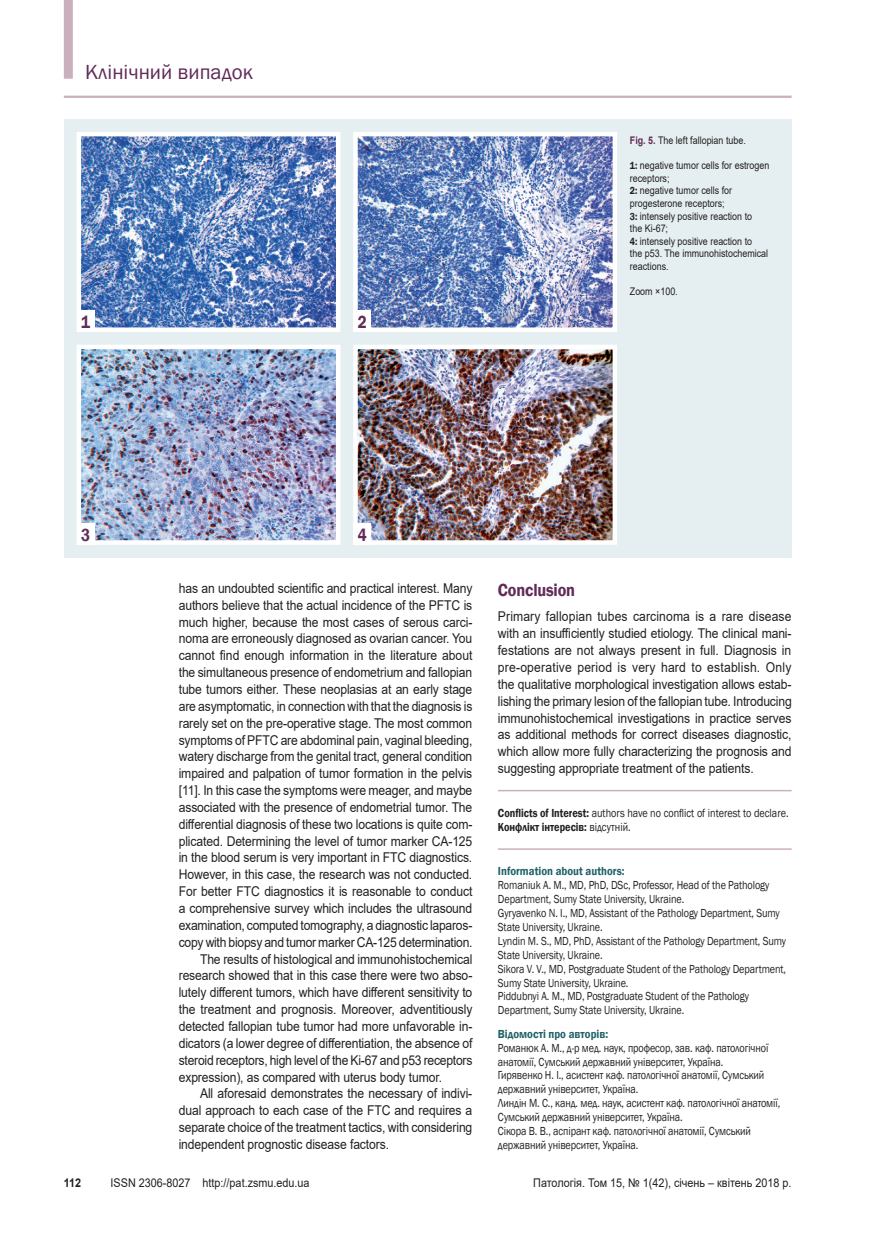
<style>
.page{position:relative;width:881px;height:1234px;background:#fff}
.page>*{position:absolute;margin:0;border:0;box-sizing:border-box;transform-origin:0 0}
.t1{font:21px "Franklin Gothic";color:#612a57}
.nazva{font:600 18px "Franklin Gothic";letter-spacing:-.01em;color:#612a57;scale:.9 1}
.Буква_в_рамке{font:600 18px "Franklin Gothic";color:#612a57;scale:.85 1}
.tecst_1{font:13.5px/16.8px "Arial";letter-spacing:-.015em;color:#231f20;text-align:justify;scale:.9 1}
.tecst{font:13.5px/16.8px "Arial";letter-spacing:-.01em;color:#231f20;text-align:justify;scale:.9 1}
._131{font:12px/14px "Franklin Gothic";letter-spacing:-.01em;color:#231f20;scale:.85 1}
._132{font:12px/14px "Franklin Gothic";color:#231f20;scale:.85 1}
.t2{font:12px "Arial";color:#231f20;scale:.9 1}
._130_line{font:600 12px "Franklin Gothic";color:#216268;scale:.9 1}
._130{font:600 12px "Franklin Gothic";color:#216268;scale:.9 1}
.t3{font:700 12px "Arial";color:#231f20;scale:.9 1}
.примечание{font:10.5px/12.6px "Arial";color:#231f20;scale:.85 1}
.s1{font-weight:700;color:#612a57}
.s2{font-family:"Franklin Gothic";font-weight:600}
.s3{font-weight:600}
</style>
<div class="page">
<hr style="left:64px;top:96px;width:727px;height:2px;background:#cab0bd">
<hr style="left:497px;top:789px;width:294px;height:2px;background:#cab0bd">
<hr style="left:497px;top:848px;width:294px;height:1px;background:#cab0bd">
<div style="left:64px;top:119px;width:727px;height:438px;background:#e5eff1"></div>
<img style="left:77px;top:132px;width:264px;height:200px">
<img style="left:353px;top:132px;width:264px;height:200px">
<img style="left:77px;top:345px;width:264px;height:200px">
<img style="left:353px;top:345px;width:264px;height:200px">
<div style="left:77px;top:311px;width:18px;height:21px;background:#fff"></div>
<div style="left:77px;top:523px;width:18px;height:21px;background:#fff"></div>
<div style="left:353px;top:311px;width:18px;height:21px;background:#fff"></div>
<div style="left:353px;top:523px;width:18px;height:21px;background:#fff"></div>
<div style="left:64px;top:0;width:9px;height:79px;background:#cab0bd"></div>
<h1 class="t1" style="left:85px;top:59px;width:169px">Клінічний випадок</h1>
<p class="Буква_в_рамке" style="left:81px;top:310px;width:12px">1</p>
<p class="Буква_в_рамке" style="left:357px;top:310px;width:12px">2</p>
<p class="примечание" style="left:629px;top:134px;width:138px"><span class="s1">Fig. 5.</span> The left fallopian tube.</p>
<p class="примечание" style="left:629px;top:159px;width:166px"><span class="s2">1:</span> negative tumor cells for estrogen receptors;<br><span class="s2">2:</span> negative tumor cells for progesterone receptors;<br><span class="s2">3:</span> intensely positive reaction to<br>the Ki-67;<br><span class="s2">4:</span> intensely positive reaction to<br>the p53. The immunohistochemical reactions.</p>
<p class="примечание" style="left:629px;top:285px;width:58px">Zoom ×100.</p>
<p class="Буква_в_рамке" style="left:81px;top:523px;width:12px">3</p>
<p class="Буква_в_рамке" style="left:357px;top:523px;width:12px">4</p>
<p class="tecst_1" style="left:179px;top:579px;width:328px">has an undoubted scientific and practical interest. Many authors believe that the actual incidence of the PFTC is much higher, because the most cases of serous carci&shy;noma are erroneously diagnosed as ovarian cancer. You cannot find enough information in the literature about the simultaneous presence of endometrium and fallopian tube tumors either. These neoplasias at an early stage are asymptomatic, in connection with that the diagnosis is rarely set on the pre-operative stage. The most common symptoms of PFTC are abdominal pain, vaginal bleeding, watery discharge from the genital tract, general condition impaired and palpation of tumor formation in the pelvis [11]. In this case the symptoms were meager, and maybe associated with the presence of endometrial tumor. The differential diagnosis of these two locations is quite com&shy;plicated. Determining the level of tumor marker CA-125 in the blood serum is very important in FTC diagnostics.<br>However, in this case, the research was not conducted.<br>For better FTC diagnostics it is reasonable to conduct a comprehensive survey which includes the ultrasound examination, computed tomography, a diagnostic laparos&shy;copy with biopsy and tumor marker CA-125 determination.</p>
<p class="tecst" style="left:179px;top:950px;width:328px;text-indent:21px">The results of histological and immunohistochemical research showed that in this case there were two abso&shy;lutely different tumors, which have different sensitivity to the treatment and prognosis. Moreover, adventitiously detected fallopian tube tumor had more unfavorable in&shy;dicators (a lower degree of differentiation, the absence of steroid receptors, high level of the Ki-67 and p53 receptors expression), as compared with uterus body tumor.</p>
<p class="tecst" style="left:179px;top:1084px;width:327px;text-indent:21px">All aforesaid demonstrates the necessary of indivi&shy;dual approach to each case of the FTC and requires a separate choice of the treatment tactics, with considering independent prognostic disease factors.</p>
<p class="nazva" style="left:497px;top:578px;width:87px">Conclusion</p>
<p class="tecst_1" style="left:497px;top:607px;width:328px">Primary fallopian tubes carcinoma is a rare disease with an insufficiently studied etiology. The clinical mani&shy;festations are not always present in full. Diagnosis in pre-operative period is very hard to establish. Only the qualitative morphological investigation allows estab&shy;lishing the primary lesion of the fallopian tube. Introducing immunohistochemical investigations in practice serves as additional methods for correct diseases diagnostic, which allow more fully characterizing the prognosis and suggesting appropriate treatment of the patients.</p>
<p class="_132" style="left:497px;top:806px;width:343px"><span class="s3">Conflicts of Interest:</span> authors have no conflict of interest to declare.<br><span class="s3">Конфлікт інтересів:</span> відсутній.</p>
<p class="_130_line" style="left:497px;top:863px;width:142px">Information about authors:</p>
<p class="_131" style="left:497px;top:878px;width:321px">Romaniuk A. M., MD, PhD, DSc, Professor, Head of the Pathology<br>Department, Sumy State University, Ukraine.</p>
<p class="_131" style="left:497px;top:906px;width:333px">Gyryavenko N. I., MD, Аssistant of the Pathology Department, Sumy<br>State University, Ukraine.</p>
<p class="_131" style="left:497px;top:933px;width:340px">Lуndіn M. S., MD, PhD, Аssistant of the Pathology Department, Sumy<br>State University, Ukraine.</p>
<p class="_131" style="left:497px;top:961px;width:340px">Sikora V. V., MD, Postgraduate Student of the Pathology Department,<br>Sumy State University, Ukraine.</p>
<p class="_131" style="left:497px;top:989px;width:297px">Piddubnyi A. M., MD, Postgraduate Student of the Pathology<br>Department, Sumy State University, Ukraine.</p>
<p class="_130" style="left:497px;top:1026px;width:124px">Відомості про авторів:</p>
<p class="_131" style="left:497px;top:1040px;width:319px">Романюк А. М., д-р мед. наук, професор, зав. каф. патологічної анатомії, Сумський державний університет, Україна.</p>
<p class="_131" style="left:497px;top:1068px;width:314px">Гирявенко Н. І., асистент каф. патологічної анатомії, Сумський державний університет, Україна.</p>
<p class="_131" style="left:497px;top:1096px;width:333px">Линдін М. С., канд. мед. наук, асистент каф. патологічної анатомії,<br>Сумський державний університет, Україна.</p>
<p class="_131" style="left:497px;top:1123px;width:299px">Сікора В. В., аспірант каф. патологічної анатомії, Сумський державний університет, Україна.</p>
<p class="t3" style="left:64px;top:1174px;width:21px">112</p>
<p class="t2" style="left:111px;top:1174px;width:222px">ISSN 2306-8027 http://pat.zsmu.edu.ua</p>
<p class="t2" style="left:533px;top:1174px;width:288px">Патологія. Том 15, № 1(42), січень – квітень 2018 р.</p>
</div>
